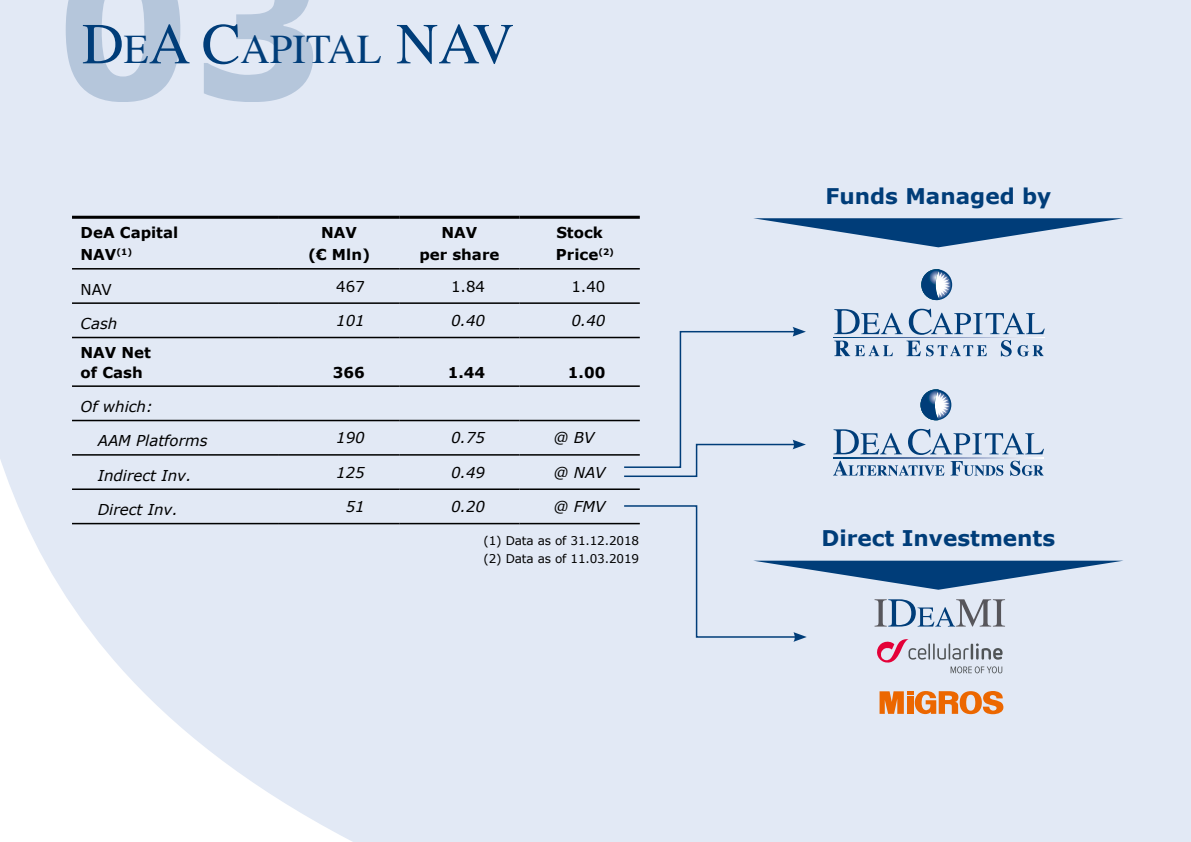
<style>
.page{position:relative;width:1191px;height:842px;background:#e2e9f5}
.page>*{position:absolute;margin:0;border:0;box-sizing:border-box;transform-origin:0 0}
.t1{font:700 190.6px "Verdana";color:#003d79}
.t2{font:40.6px "Times";color:#003d79}
.t3{font:700 21.6px "Verdana";color:#003d79}
.t4{font:italic 15px "Verdana";color:#000}
.t5{font:700 15px/22px "Verdana";color:#000}
.t6{font:15px "Verdana";color:#000}
.t7{font:12px/18.2px "Verdana";letter-spacing:-.01em;color:#000}
.s1{font-size:58px}
</style>
<div class="page">
<svg style="left:753px;top:218px;width:370px;height:29px;background:#7092b6"></svg>
<svg style="left:879px;top:691px;width:124px;height:23px;background:#e89353"></svg>
<hr style="left:72px;top:216px;width:207px;height:3px;background:#000">
<hr style="left:279px;top:216px;width:120px;height:3px;background:#000">
<hr style="left:399px;top:216px;width:120px;height:3px;background:#000">
<hr style="left:519px;top:216px;width:121px;height:3px;background:#000">
<hr style="left:72px;top:268px;width:207px;height:2px;background:#000">
<hr style="left:279px;top:268px;width:120px;height:2px;background:#000">
<hr style="left:399px;top:268px;width:120px;height:2px;background:#000">
<hr style="left:519px;top:268px;width:121px;height:2px;background:#000">
<hr style="left:72px;top:302px;width:207px;height:2px;background:#000">
<hr style="left:279px;top:302px;width:120px;height:2px;background:#000">
<hr style="left:399px;top:302px;width:120px;height:2px;background:#000">
<hr style="left:519px;top:302px;width:121px;height:2px;background:#000">
<hr style="left:72px;top:337px;width:207px;height:1px;background:#000">
<hr style="left:279px;top:337px;width:120px;height:1px;background:#000">
<hr style="left:399px;top:337px;width:120px;height:1px;background:#000">
<hr style="left:519px;top:337px;width:121px;height:1px;background:#000">
<hr style="left:72px;top:385px;width:207px;height:2px;background:#000">
<hr style="left:279px;top:385px;width:120px;height:2px;background:#000">
<hr style="left:399px;top:385px;width:120px;height:2px;background:#000">
<hr style="left:519px;top:385px;width:121px;height:2px;background:#000">
<hr style="left:72px;top:420px;width:207px;height:1px;background:#000">
<hr style="left:279px;top:420px;width:120px;height:1px;background:#000">
<hr style="left:399px;top:420px;width:120px;height:1px;background:#000">
<hr style="left:519px;top:420px;width:121px;height:1px;background:#000">
<hr style="left:72px;top:454px;width:207px;height:2px;background:#000">
<hr style="left:279px;top:454px;width:120px;height:2px;background:#000">
<hr style="left:399px;top:454px;width:120px;height:2px;background:#000">
<hr style="left:519px;top:454px;width:121px;height:2px;background:#000">
<hr style="left:72px;top:488px;width:207px;height:2px;background:#000">
<hr style="left:279px;top:488px;width:120px;height:2px;background:#000">
<hr style="left:399px;top:488px;width:120px;height:2px;background:#000">
<hr style="left:519px;top:488px;width:121px;height:2px;background:#000">
<hr style="left:72px;top:523px;width:207px;height:1px;background:#000">
<hr style="left:279px;top:523px;width:120px;height:1px;background:#000">
<hr style="left:399px;top:523px;width:120px;height:1px;background:#000">
<hr style="left:519px;top:523px;width:121px;height:1px;background:#000">
<div style="left:622px;top:327px;width:184px;height:151px;background:#e2e9f5"></div>
<svg style="left:833px;top:429px;width:69px;height:25px;background:#a5bbd3"></svg>
<svg style="left:908px;top:429px;width:136px;height:26px;background:#afc2d9"></svg>
<svg style="left:920px;top:389px;width:31px;height:31px"></svg>
<svg style="left:920px;top:389px;width:29px;height:31px"></svg>
<svg style="left:833px;top:457px;width:210px;height:1px"></svg>
<svg style="left:833px;top:461px;width:111px;height:15px;background:#a6bbd4"></svg>
<svg style="left:950px;top:461px;width:53px;height:15px"></svg>
<svg style="left:1010px;top:461px;width:33px;height:15px"></svg>
<svg style="left:921px;top:269px;width:31px;height:31px"></svg>
<svg style="left:921px;top:269px;width:29px;height:31px"></svg>
<svg style="left:834px;top:309px;width:210px;height:47px;background:#b3c5db"></svg>
<svg style="left:834px;top:337px;width:210px;height:1px"></svg>
<svg style="left:622px;top:504px;width:501px;height:169px;background:#cfd9e8"></svg>
<h1 class="t1" style="left:55px;top:-105px;width:272px">03</h1>
<h2 class="t2" style="left:82px;top:12px;width:434px"><span class="s1">D</span>E<span class="s1">A C</span>APITAL <span class="s1">NAV</span></h2>
<p class="t5" style="left:81px;top:221px;width:99px">DeA Capital<br>NAV<sup>(1)</sup></p>
<p class="t5" style="left:308px;top:221px;width:64px;text-align:center">NAV<br>(€ Mln)</p>
<p class="t5" style="left:419px;top:221px;width:82px;text-align:center">NAV<br>per share</p>
<p class="t5" style="left:556px;top:221px;width:60px">Stock<br>Price<sup>(2)</sup></p>
<p class="t6" style="left:81px;top:279px;width:33px">NAV</p>
<p class="t6" style="left:336px;top:276px;width:30px">467</p>
<p class="t6" style="left:451px;top:276px;width:36px">1.84</p>
<p class="t6" style="left:571px;top:276px;width:36px">1.40</p>
<p class="t4" style="left:81px;top:313px;width:38px">Cash</p>
<p class="t4" style="left:336px;top:310px;width:30px">101</p>
<p class="t4" style="left:451px;top:310px;width:36px">0.40</p>
<p class="t4" style="left:571px;top:310px;width:36px">0.40</p>
<p class="t5" style="left:81px;top:342px;width:72px;line-height:20px">NAV Net of Cash</p>
<p class="t5" style="left:333px;top:361px;width:33px">366</p>
<p class="t5" style="left:448px;top:361px;width:39px">1.44</p>
<p class="t5" style="left:568px;top:361px;width:39px">1.00</p>
<p class="t4" style="left:81px;top:396px;width:74px">Of which:</p>
<p class="t4" style="left:98px;top:430px;width:111px">AAM Platforms</p>
<p class="t4" style="left:336px;top:428px;width:30px">190</p>
<p class="t4" style="left:451px;top:428px;width:36px">0.75</p>
<p class="t4" style="left:553px;top:428px;width:42px">@ BV</p>
<p class="t4" style="left:98px;top:465px;width:95px">Indirect Inv.</p>
<p class="t4" style="left:336px;top:462px;width:30px">125</p>
<p class="t4" style="left:451px;top:462px;width:36px">0.49</p>
<p class="t4" style="left:553px;top:462px;width:53px">@ NAV</p>
<p class="t4" style="left:98px;top:499px;width:82px">Direct Inv.</p>
<p class="t4" style="left:346px;top:496px;width:21px">51</p>
<p class="t4" style="left:451px;top:496px;width:36px">0.20</p>
<p class="t4" style="left:553px;top:496px;width:53px">@ FMV</p>
<p class="t7" style="left:483px;top:531px;width:157px">(1) Data as of 31.12.2018 (2) Data as of 11.03.2019</p>
<h3 class="t3" style="left:825px;top:181px;width:227px">Funds Managed by</h3>
<h3 class="t3" style="left:821px;top:523px;width:235px">Direct Investments</h3>
</div>
